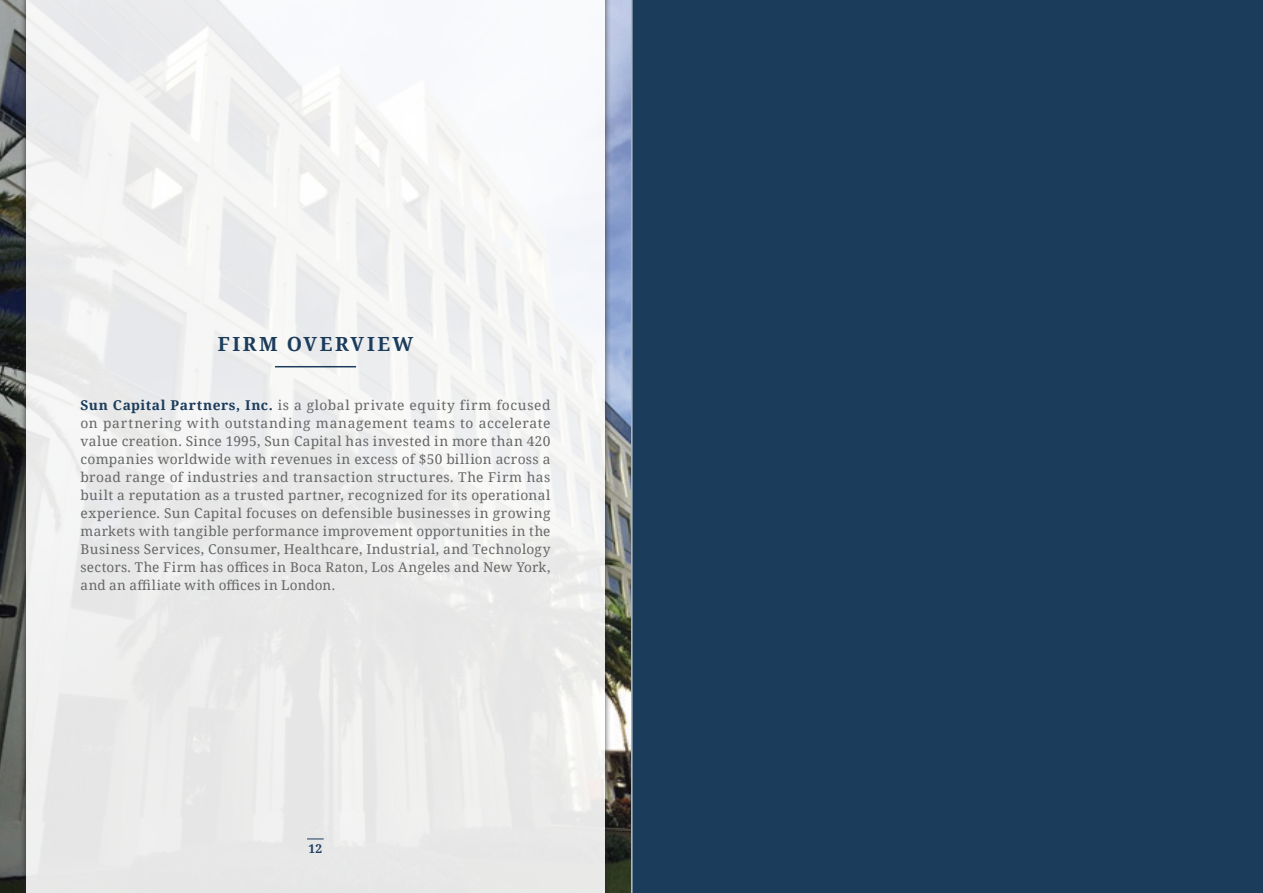
<style>
.page{position:relative;width:1263px;height:893px;background:#fff}
.page>*{position:absolute;margin:0;border:0;box-sizing:border-box;transform-origin:0 0}
.capped_head_w_rule{font:700 19.5px "Noto Serif";letter-spacing:.125em;color:#1c3c5c}
.body{font:13.5px/18px "Noto Serif";letter-spacing:.015em;color:#656666;text-align:justify}
.page__s{font:700 12px "Noto Serif";color:#1c3c5c}
.s1{font-weight:700;color:#1c3c5c}
</style>
<div class="page">
<img style="left:0;top:0;width:631px;height:893px">
<div style="left:20px;top:0;width:591px;height:893px;background:#231f20;opacity:.75"></div>
<div style="left:26px;top:0;width:579px;height:893px;background:linear-gradient(to right,#ececec,#f2f2f2)"></div>
<hr style="left:275px;top:366px;width:81px;height:1px;background:#1c3c5c">
<svg style="left:307px;top:838px;width:17px;height:1px"></svg>
<div style="left:631px;top:0;width:632px;height:893px;background:#1c3c5c"></div>
<hr style="left:631px;top:0;width:1px;height:893px;background:#fff">
<p class="capped_head_w_rule" style="left:218px;top:330px;width:197px">FIRM OVERVIEW</p>
<p class="body" style="left:81px;top:395px;width:471px"><span class="s1">Sun Capital Partners, Inc.</span> is a global private equity firm focused on partnering with outstanding management teams to accelerate value creation. Since 1995, Sun Capital has invested in more than 420 companies worldwide with revenues in excess of $50 billion across a broad range of industries and transaction structures. The Firm has built a reputation as a trusted partner, recognized for its operational experience. Sun Capital focuses on defensible businesses in growing markets with tangible performance improvement opportunities in the Business Services, Consumer, Healthcare, Industrial, and Technology sectors. The Firm has offices in Boca Raton, Los Angeles and New York, and an affiliate with offices in London.</p>
<p class="page__s" style="left:308px;top:840px;width:15px">12</p>
</div>
